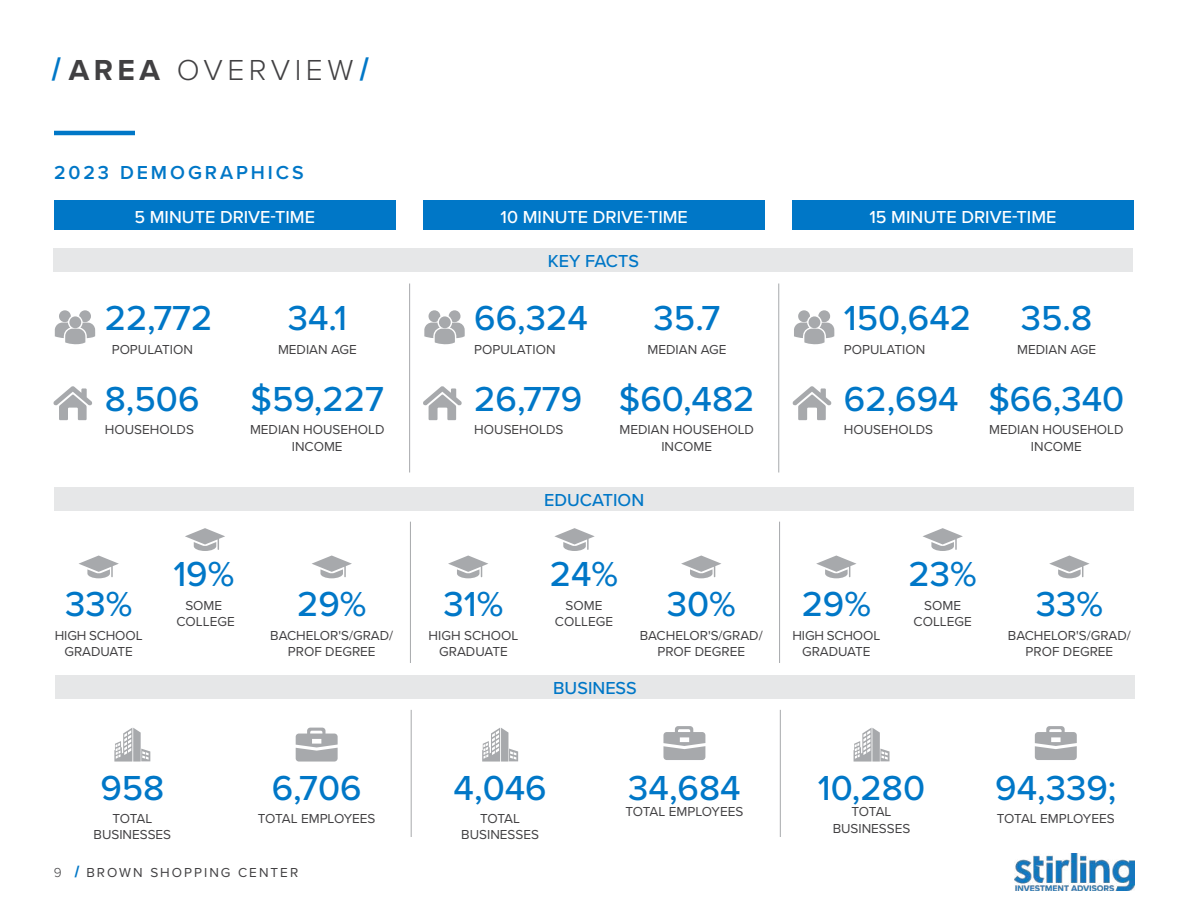
<style>
.page{position:relative;width:1188px;height:918px;background:#fff}
.page>*{position:absolute;margin:0;border:0;box-sizing:border-box;transform-origin:0 0}
.t1{font:500 36px "Proxima Nova";color:#0077c7}
.t2{font:300 30px "Proxima Nova";letter-spacing:.15em;color:#414042}
.t3{font:600 19.5px "Proxima Nova";letter-spacing:.15em;color:#0077c7}
.t4{font:500 18px "Proxima Nova";color:#fff}
.t5{font:500 18px "Proxima Nova";color:#0077c7}
.t6{font:13.5px/16.5px "Proxima Nova";color:#414042;text-align:center}
.t7{font:13.5px "Proxima Nova";letter-spacing:.15em;color:#414042}
.s1{font-weight:700;font-style:italic;font-size:33px;color:#0077c7}
.s2{font-weight:700}
.s3{font-weight:300}
.s4{font-family:"Proxima Nova Extrabld";font-style:italic;font-size:16.5px;color:#0077c7}
</style>
<div class="page">
<hr style="left:54px;top:131px;width:81px;height:4px;background:#0077c7">
<div style="left:54px;top:201px;width:342px;height:29px;background:#0077c7"></div>
<div style="left:54px;top:248px;width:1079px;height:24px;background:#e6e7e8"></div>
<div style="left:54px;top:487px;width:1080px;height:24px;background:#e6e7e8"></div>
<div style="left:55px;top:675px;width:1080px;height:24px;background:#e6e7e8"></div>
<div style="left:423px;top:201px;width:342px;height:29px;background:#0077c7"></div>
<svg style="left:55px;top:310px;width:40px;height:35px"></svg>
<svg style="left:424px;top:310px;width:41px;height:35px"></svg>
<svg style="left:794px;top:310px;width:40px;height:35px"></svg>
<svg style="left:53px;top:386px;width:39px;height:34px"></svg>
<svg style="left:423px;top:386px;width:39px;height:34px"></svg>
<svg style="left:792px;top:386px;width:40px;height:34px"></svg>
<hr style="left:778px;top:284px;width:1px;height:189px;background:#a7a9ac">
<hr style="left:779px;top:522px;width:1px;height:141px;background:#a7a9ac">
<hr style="left:780px;top:710px;width:1px;height:127px;background:#a7a9ac">
<hr style="left:409px;top:284px;width:1px;height:189px;background:#a7a9ac">
<hr style="left:410px;top:522px;width:1px;height:141px;background:#a7a9ac">
<hr style="left:411px;top:710px;width:1px;height:127px;background:#a7a9ac">
<svg style="left:79px;top:556px;width:40px;height:22px"></svg>
<svg style="left:448px;top:556px;width:40px;height:22px"></svg>
<svg style="left:816px;top:556px;width:41px;height:22px"></svg>
<svg style="left:185px;top:528px;width:40px;height:23px"></svg>
<svg style="left:554px;top:528px;width:41px;height:23px"></svg>
<svg style="left:923px;top:528px;width:40px;height:23px"></svg>
<svg style="left:312px;top:556px;width:40px;height:22px"></svg>
<svg style="left:681px;top:556px;width:40px;height:22px"></svg>
<svg style="left:1049px;top:556px;width:41px;height:22px"></svg>
<svg style="left:114px;top:728px;width:36px;height:34px"></svg>
<svg style="left:482px;top:728px;width:36px;height:34px"></svg>
<svg style="left:854px;top:728px;width:36px;height:34px"></svg>
<svg style="left:296px;top:728px;width:42px;height:34px"></svg>
<svg style="left:663px;top:726px;width:42px;height:34px"></svg>
<svg style="left:1035px;top:726px;width:42px;height:34px"></svg>
<div style="left:792px;top:201px;width:342px;height:29px;background:#0077c7"></div>
<img style="left:1014px;top:853px;width:121px;height:38px">
<h2 class="t2" style="left:50px;top:48px;width:329px"><span class="s1">|</span><span class="s2">AREA</span> OVERVIEW<span class="s1">|</span></h2>
<h3 class="t3" style="left:54px;top:158px;width:251px">2023 DEMOGRAPHICS</h3>
<h3 class="t4" style="left:134px;top:203px;width:182px">5 MINUTE DRIVE-TIME</h3>
<h1 class="t1" style="left:105px;top:291px;width:109px">22,772</h1>
<p class="t6" style="left:112px;top:341px;width:83px">POPULATION</p>
<h1 class="t1" style="left:105px;top:372px;width:96px">8,506</h1>
<p class="t6" style="left:105px;top:421px;width:91px">HOUSEHOLDS</p>
<h1 class="t1" style="left:288px;top:291px;width:61px">34.1</h1>
<p class="t6" style="left:278px;top:341px;width:80px">MEDIAN AGE</p>
<h1 class="t1" style="left:251px;top:372px;width:135px">$59,227</h1>
<p class="t6" style="left:250px;top:421px;width:136px">MEDIAN HOUSEHOLD<br>INCOME</p>
<h1 class="t1" style="left:65px;top:578px;width:69px">33%</h1>
<p class="t6" style="left:55px;top:626px;width:89px">HIGH SCHOOL<br>GRADUATE</p>
<h1 class="t1" style="left:173px;top:548px;width:62px">19%</h1>
<p class="t6" style="left:176px;top:596px;width:60px">SOME<br>COLLEGE</p>
<h1 class="t1" style="left:297px;top:578px;width:71px">29%</h1>
<p class="t6" style="left:270px;top:626px;width:124px">BACHELOR'S/GRAD/<br>PROF DEGREE</p>
<h1 class="t1" style="left:100px;top:761px;width:66px">958</h1>
<p class="t6" style="left:94px;top:810px;width:79px">TOTAL<br>BUSINESSES</p>
<h1 class="t1" style="left:272px;top:761px;width:91px">6,706</h1>
<p class="t6" style="left:258px;top:810px;width:119px">TOTAL EMPLOYEES</p>
<p class="t7" style="left:54px;top:862px;width:246px"><span class="s3">9</span> <span class="s4">|</span> BROWN SHOPPING CENTER</p>
<h3 class="t4" style="left:501px;top:203px;width:189px">10 MINUTE DRIVE-TIME</h3>
<h3 class="t5" style="left:548px;top:247px;width:93px">KEY FACTS</h3>
<h1 class="t1" style="left:474px;top:291px;width:115px">66,324</h1>
<p class="t6" style="left:474px;top:341px;width:83px">POPULATION</p>
<h1 class="t1" style="left:654px;top:291px;width:68px">35.7</h1>
<p class="t6" style="left:648px;top:341px;width:80px">MEDIAN AGE</p>
<h1 class="t1" style="left:474px;top:372px;width:109px">26,779</h1>
<p class="t6" style="left:474px;top:421px;width:91px">HOUSEHOLDS</p>
<h1 class="t1" style="left:619px;top:372px;width:137px">$60,482</h1>
<p class="t6" style="left:620px;top:421px;width:136px">MEDIAN HOUSEHOLD<br>INCOME</p>
<h1 class="t1" style="left:444px;top:578px;width:61px">31%</h1>
<p class="t6" style="left:429px;top:626px;width:91px">HIGH SCHOOL<br>GRADUATE</p>
<h3 class="t5" style="left:544px;top:487px;width:102px">EDUCATION</h3>
<h1 class="t1" style="left:550px;top:548px;width:70px">24%</h1>
<p class="t6" style="left:555px;top:596px;width:60px">SOME<br>COLLEGE</p>
<h1 class="t1" style="left:667px;top:578px;width:71px">30%</h1>
<p class="t6" style="left:640px;top:626px;width:124px">BACHELOR'S/GRAD/<br>PROF DEGREE</p>
<h3 class="t5" style="left:553px;top:674px;width:85px">BUSINESS</h3>
<h3 class="t4" style="left:870px;top:203px;width:189px">15 MINUTE DRIVE-TIME</h3>
<h1 class="t1" style="left:844px;top:291px;width:129px">150,642</h1>
<p class="t6" style="left:844px;top:341px;width:83px">POPULATION</p>
<h1 class="t1" style="left:844px;top:372px;width:116px">62,694</h1>
<p class="t6" style="left:844px;top:421px;width:91px">HOUSEHOLDS</p>
<h1 class="t1" style="left:1021px;top:291px;width:73px">35.8</h1>
<p class="t6" style="left:1017px;top:341px;width:80px">MEDIAN AGE</p>
<h1 class="t1" style="left:988px;top:372px;width:137px">$66,340</h1>
<p class="t6" style="left:989px;top:421px;width:136px">MEDIAN HOUSEHOLD<br>INCOME</p>
<h1 class="t1" style="left:802px;top:578px;width:71px">29%</h1>
<p class="t6" style="left:792px;top:626px;width:89px">HIGH SCHOOL<br>GRADUATE</p>
<h1 class="t1" style="left:909px;top:548px;width:70px">23%</h1>
<p class="t6" style="left:924px;top:596px;width:38px">SOME</p>
<p class="t6" style="left:914px;top:613px;width:60px">COLLEGE</p>
<h1 class="t1" style="left:1036px;top:578px;width:69px">33%</h1>
<p class="t6" style="left:1008px;top:626px;width:124px">BACHELOR'S/GRAD/<br>PROF DEGREE</p>
<h1 class="t1" style="left:454px;top:761px;width:95px">4,046</h1>
<p class="t6" style="left:461px;top:810px;width:79px">TOTAL<br>BUSINESSES</p>
<h1 class="t1" style="left:628px;top:761px;width:114px">34,684</h1>
<p class="t6" style="left:626px;top:803px;width:119px">TOTAL EMPLOYEES</p>
<h1 class="t1" style="left:818px;top:761px;width:109px">10,280</h1>
<p class="t6" style="left:833px;top:803px;width:79px">TOTAL<br>BUSINESSES</p>
<h1 class="t1" style="left:995px;top:761px;width:123px">94,339;</h1>
<p class="t6" style="left:997px;top:810px;width:119px">TOTAL EMPLOYEES</p>
</div>
